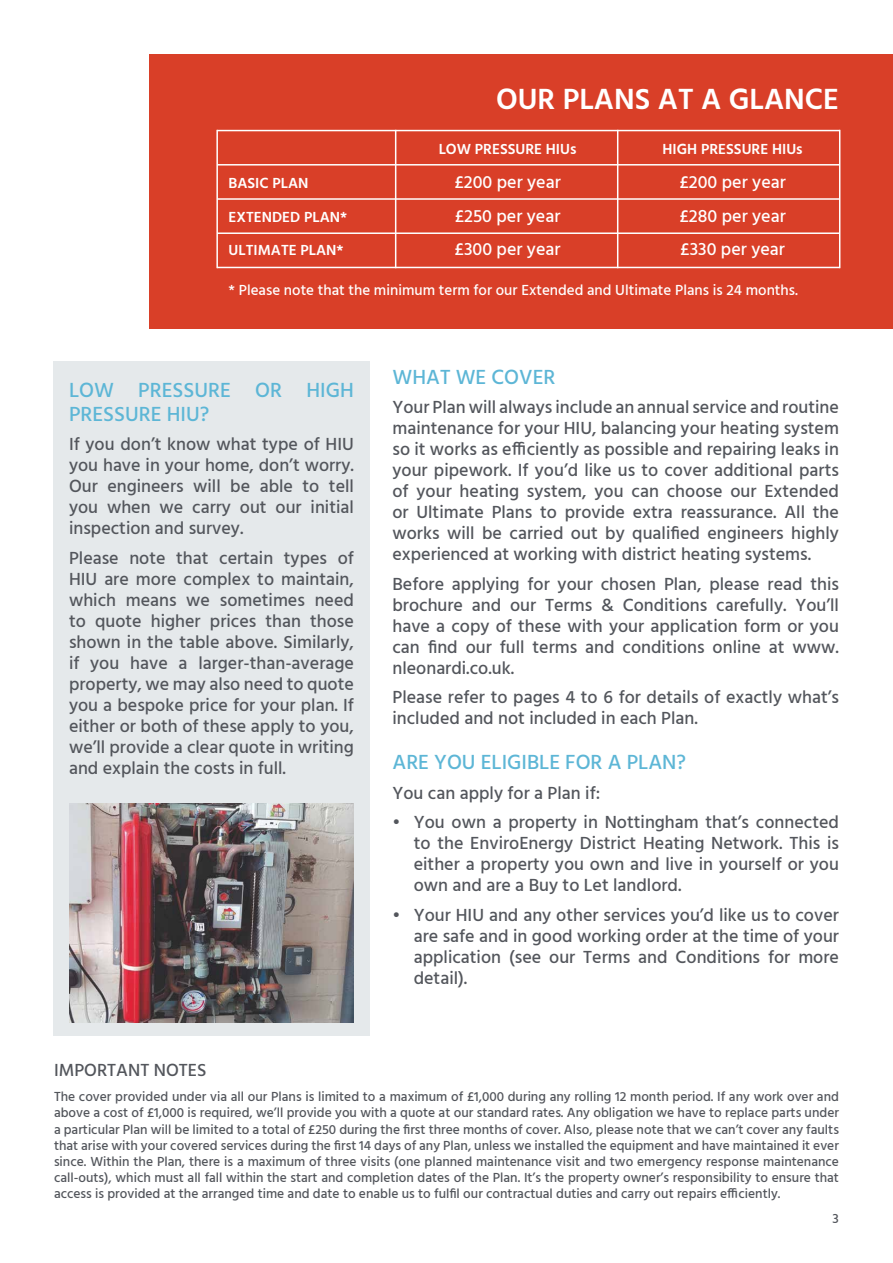
<style>
.page{position:relative;width:893px;height:1263px;background:#fff}
.page>*{position:absolute;margin:0;border:0;box-sizing:border-box;transform-origin:0 0}
.t1{font:600 30px "Hind";color:#fff}
.t2{font:500 21px/24px "Hind";color:#5db6d6}
.t3{font:500 18px/21px "Hind";color:#53565c;text-align:justify}
.t4{font:500 18px "Hind";color:#fff}
.t5{font:500 15px "Hind";color:#fff}
.t6{font:600 15px "Hind";color:#fff}
.t7{font:500 13.5px/16.2px "Hind";color:#53565c;text-align:justify}
</style>
<div class="page">
<div style="left:53px;top:361px;width:317px;height:675px;background:#e5e9eb"></div>
<div style="left:150px;top:54px;width:743px;height:274px;background:#d93f28"></div>
<hr style="left:217px;top:164px;width:623px;height:2px;background:#fff">
<hr style="left:217px;top:198px;width:623px;height:2px;background:#fff">
<hr style="left:217px;top:232px;width:623px;height:2px;background:#fff">
<hr style="left:217px;top:267px;width:623px;height:1px;background:#fff">
<hr style="left:217px;top:130px;width:623px;height:1px;background:#fff">
<hr style="left:216px;top:130px;width:2px;height:138px;background:#fff">
<hr style="left:395px;top:130px;width:1px;height:138px;background:#fff">
<hr style="left:617px;top:130px;width:1px;height:138px;background:#fff">
<hr style="left:839px;top:130px;width:1px;height:138px;background:#fff">
<img style="left:69px;top:803px;width:285px;height:220px">
<h1 class="t1" style="left:496px;top:79px;width:344px">OUR PLANS AT A GLANCE</h1>
<p class="t6" style="left:439px;top:139px;width:139px">LOW PRESSURE HIUs</p>
<p class="t6" style="left:663px;top:139px;width:142px">HIGH PRESSURE HIUs</p>
<p class="t6" style="left:229px;top:172px;width:81px">BASIC PLAN</p>
<p class="t4" style="left:454px;top:169px;width:108px">£200 per year</p>
<p class="t4" style="left:679px;top:169px;width:108px">£200 per year</p>
<p class="t6" style="left:229px;top:206px;width:120px">EXTENDED PLAN*</p>
<p class="t4" style="left:455px;top:203px;width:107px">£250 per year</p>
<p class="t4" style="left:679px;top:203px;width:108px">£280 per year</p>
<p class="t6" style="left:229px;top:240px;width:117px">ULTIMATE PLAN*</p>
<p class="t4" style="left:455px;top:237px;width:108px">£300 per year</p>
<p class="t4" style="left:680px;top:237px;width:106px">£330 per year</p>
<p class="t5" style="left:229px;top:279px;width:571px">* Please note that the minimum term for our Extended and Ultimate Plans is 24 months.</p>
<p class="t2" style="left:69px;top:379px;width:286px">LOW PRESSURE OR HIGH<br>PRESSURE HIU?</p>
<p class="t3" style="left:69px;top:435px;width:286px">If you don’t know what type of HIU you have in your home, don’t worry.<br>Our engineers will be able to tell you when we carry out our initial inspection and survey.</p>
<p class="t3" style="left:69px;top:548px;width:286px">Please note that certain types of HIU are more complex to maintain, which means we sometimes need to quote higher prices than those shown in the table above. Similarly, if you have a larger-than-average property, we may also need to quote you a bespoke price for your plan. If either or both of these apply to you, we’ll provide a clear quote in writing and explain the costs in full.</p>
<p class="t2" style="left:392px;top:366px;width:164px">WHAT WE COVER</p>
<p class="t3" style="left:392px;top:398px;width:448px">Your Plan will always include an annual service and routine maintenance for your HIU, balancing your heating system so it works as efficiently as possible and repairing leaks in your pipework. If you’d like us to cover additional parts of your heating system, you can choose our Extended or Ultimate Plans to provide extra reassurance. All the works will be carried out by qualified engineers highly experienced at working with district heating systems.</p>
<p class="t3" style="left:392px;top:574px;width:448px">Before applying for your chosen Plan, please read this brochure and our Terms &amp; Conditions carefully. You’ll have a copy of these with your application form or you can find our full terms and conditions online at www. nleonardi.co.uk.</p>
<p class="t3" style="left:392px;top:688px;width:448px">Please refer to pages 4 to 6 for details of exactly what’s included and not included in each Plan.</p>
<p class="t2" style="left:392px;top:752px;width:295px">ARE YOU ELIGIBLE FOR A PLAN?</p>
<p class="t3" style="left:392px;top:783px;width:209px">You can apply for a Plan if:</p>
<p class="t3" style="left:414px;top:813px;width:427px;text-indent:-21px">• You own a property in Nottingham that’s connected to the EnviroEnergy District Heating Network. This is either a property you own and live in yourself or you own and are a Buy to Let landlord.</p>
<p class="t3" style="left:414px;top:905px;width:427px;text-indent:-21px">• Your HIU and any other services you’d like us to cover are safe and in good working order at the time of your application (see our Terms and Conditions for more detail).</p>
<p class="t3" style="left:54px;top:1061px;width:154px">IMPORTANT NOTES</p>
<p class="t7" style="left:54px;top:1089px;width:786px">The cover provided under via all our Plans is limited to a maximum of £1,000 during any rolling 12 month period. If any work over and above a cost of £1,000 is required, we’ll provide you with a quote at our standard rates. Any obligation we have to replace parts under a particular Plan will be limited to a total of £250 during the first three months of cover. Also, please note that we can’t cover any faults that arise with your covered services during the first 14 days of any Plan, unless we installed the equipment and have maintained it ever since. Within the Plan, there is a maximum of three visits (one planned maintenance visit and two emergency response maintenance call-outs), which must all fall within the start and completion dates of the Plan. It’s the property owner’s responsibility to ensure that access is provided at the arranged time and date to enable us to fulfil our contractual duties and carry out repairs efficiently.</p>
<p class="t7" style="left:833px;top:1211px;width:8px">3</p>
</div>
